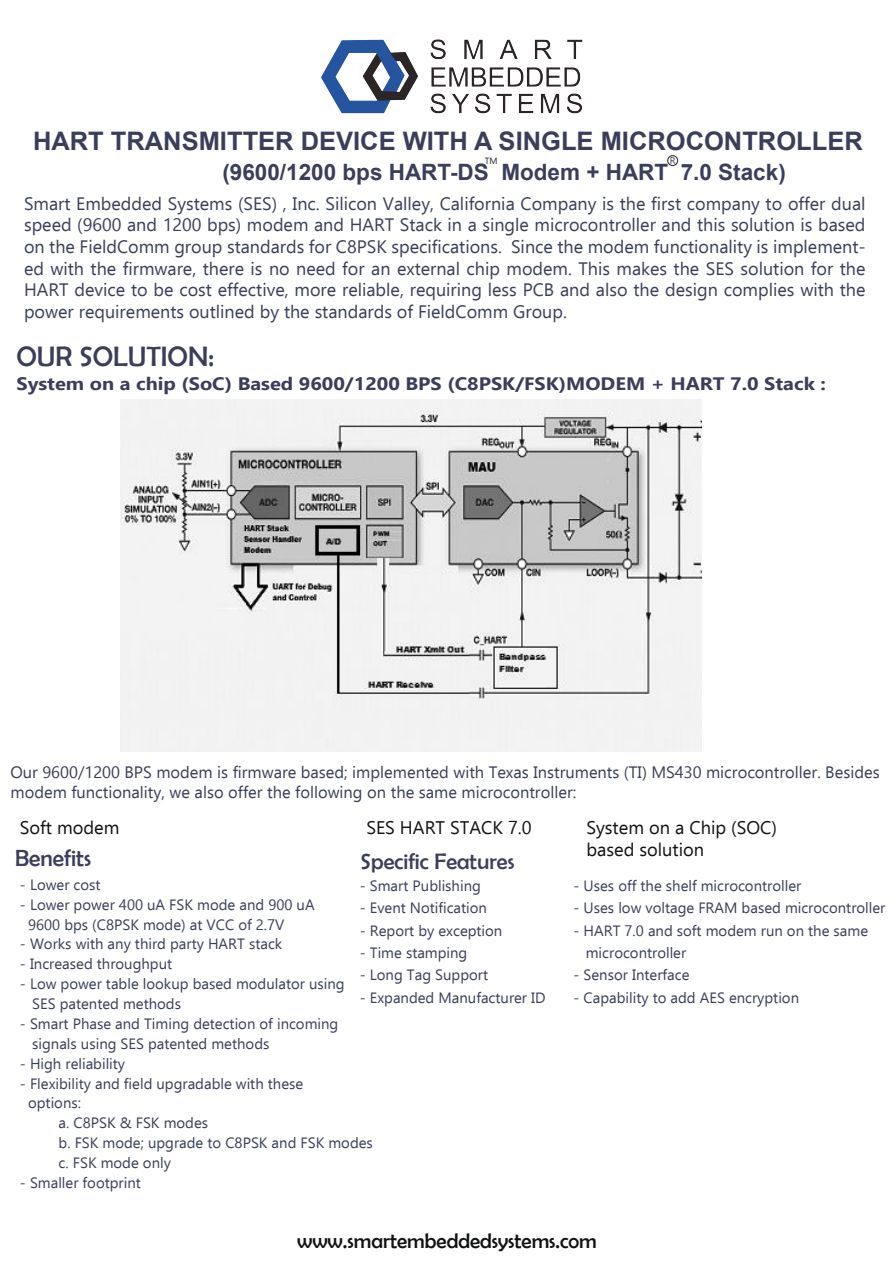
<style>
.page{position:relative;width:893px;height:1263px;background:#fff}
.page>*{position:absolute;margin:0;border:0;box-sizing:border-box;transform-origin:0 0}
.t1{font:28.2px "Berlin Sans FB";color:#3a3e5b}
.t2{font:700 25.5px "Arial";color:#3a3e5b}
.t3{font:23.4px "Berlin Sans FB";color:#3a3e5b}
.t4{font:700 22.5px "Arial";color:#3a3e5b}
.t5{font:22.35px "Berlin Sans FB";color:#3a3e5b}
.t6{font:21px "Berlin Sans FB";color:#111212}
.t7{font:18.3px/21.9px "Ebrima";color:#111212}
.t8{font:18px/21.6px "Ebrima";color:#3a3f5a;text-align:justify}
.t9{font:700 18px "Ebrima";color:#3a3e5b;scale:1.11 1}
.t10{font:16.5px/19.8px "Ebrima";color:#3a3f59}
.t11{font:14.85px/19.8px "Ebrima";color:#3a3f59}
.t12{font:9.6px "Ebrima";color:#3a3f5a}
.t13{font:9px "Ebrima";color:#241f1f}
</style>
<div class="page">
<img style="left:120px;top:399px;width:582px;height:353px">
<img style="left:321px;top:39px;width:262px;height:75px">
<div style="left:667px;top:155px;width:11px;height:11px;border:1px solid #241f1f;border-radius:50%"></div>
<h2 class="t2" style="left:33px;top:123px;width:831px">HART TRANSMITTER DEVICE WITH A SINGLE MICROCONTROLLER</h2>
<p class="t13" style="left:485px;top:154px;width:14px">TM</p>
<p class="t12" style="left:670px;top:154px;width:7px">R</p>
<h3 class="t4" style="left:222px;top:156px;width:565px">(9600/1200 bps HART-DS Modem + HART 7.0 Stack)</h3>
<p class="t8" style="left:24px;top:192px;width:843px">Smart Embedded Systems (SES) , Inc. Silicon Valley, California Company is the first company to offer dual speed (9600 and 1200 bps) modem and HART Stack in a single microcontroller and this solution is based on the FieldComm group standards for C8PSK specifications. Since the modem functionality is implement&shy;ed with the firmware, there is no need for an external chip modem. This makes the SES solution for the HART device to be cost effective, more reliable, requiring less PCB and also the design complies with the power requirements outlined by the standards of FieldComm Group.</p>
<h1 class="t1" style="left:16px;top:341px;width:199px">OUR SOLUTION:</h1>
<p class="t9" style="left:17px;top:370px;width:731px">System on a chip (SoC) Based 9600/1200 BPS (C8PSK/FSK)MODEM + HART 7.0 Stack :</p>
<p class="t10" style="left:10px;top:762px;width:871px">Our 9600/1200 BPS modem is firmware based; implemented with Texas Instruments (TI) MS430 microcontroller. Besides modem functionality, we also offer the following on the same microcontroller:</p>
<p class="t7" style="left:20px;top:817px;width:101px">Soft modem</p>
<p class="t7" style="left:366px;top:817px;width:167px">SES HART STACK 7.0</p>
<p class="t7" style="left:586px;top:817px;width:192px">System on a Chip (SOC) based solution</p>
<p class="t11" style="left:20px;top:874px;width:82px">- Lower cost</p>
<p class="t11" style="left:28px;top:894px;width:288px;text-indent:-8px">- Lower power 400 uA FSK mode and 900 uA<br>9600 bps (C8PSK mode) at VCC of 2.7V</p>
<p class="t11" style="left:20px;top:934px;width:264px">- Works with any third party HART stack</p>
<p class="t11" style="left:20px;top:954px;width:154px">- Increased throughput</p>
<p class="t11" style="left:32px;top:974px;width:314px;text-indent:-12px">- Low power table lookup based modulator using<br>SES patented methods</p>
<p class="t11" style="left:32px;top:1013px;width:308px;text-indent:-12px">- Smart Phase and Timing detection of incoming signals using SES patented methods</p>
<p class="t11" style="left:20px;top:1053px;width:107px">- High reliability</p>
<p class="t11" style="left:20px;top:1073px;width:285px">- Flexibility and field upgradable with these</p>
<p class="t11" style="left:28px;top:1093px;width:54px">options:</p>
<p class="t11" style="left:59px;top:1113px;width:151px">a. C8PSK &amp; FSK modes</p>
<p class="t11" style="left:59px;top:1133px;width:316px">b. FSK mode; upgrade to C8PSK and FSK modes</p>
<p class="t11" style="left:59px;top:1153px;width:114px">c. FSK mode only</p>
<p class="t11" style="left:20px;top:1172px;width:122px">- Smaller footprint</p>
<h3 class="t3" style="left:15px;top:845px;width:78px">Benefits</h3>
<h3 class="t5" style="left:361px;top:849px;width:155px">Specific Features</h3>
<p class="t11" style="left:574px;top:875px;width:229px">- Uses off the shelf microcontroller</p>
<p class="t11" style="left:574px;top:898px;width:313px">- Uses low voltage FRAM based microcontroller</p>
<p class="t11" style="left:586px;top:919px;width:284px;line-height:22.4px;text-indent:-12px">- HART 7.0 and soft modem run on the same microcontroller</p>
<p class="t11" style="left:574px;top:965px;width:117px">- Sensor Interface</p>
<p class="t11" style="left:574px;top:987px;width:227px">- Capability to add AES encryption</p>
<p class="t11" style="left:360px;top:875px;width:123px">- Smart Publishing</p>
<p class="t11" style="left:360px;top:898px;width:129px">- Event Notification</p>
<p class="t11" style="left:360px;top:920px;width:144px">- Report by exception</p>
<p class="t11" style="left:360px;top:943px;width:109px">- Time stamping</p>
<p class="t11" style="left:360px;top:965px;width:130px">- Long Tag Support</p>
<p class="t11" style="left:360px;top:987px;width:187px">- Expanded Manufacturer ID</p>
<h3 class="t6" style="left:297px;top:1229px;width:301px">www.smartembeddedsystems.com</h3>
</div>
